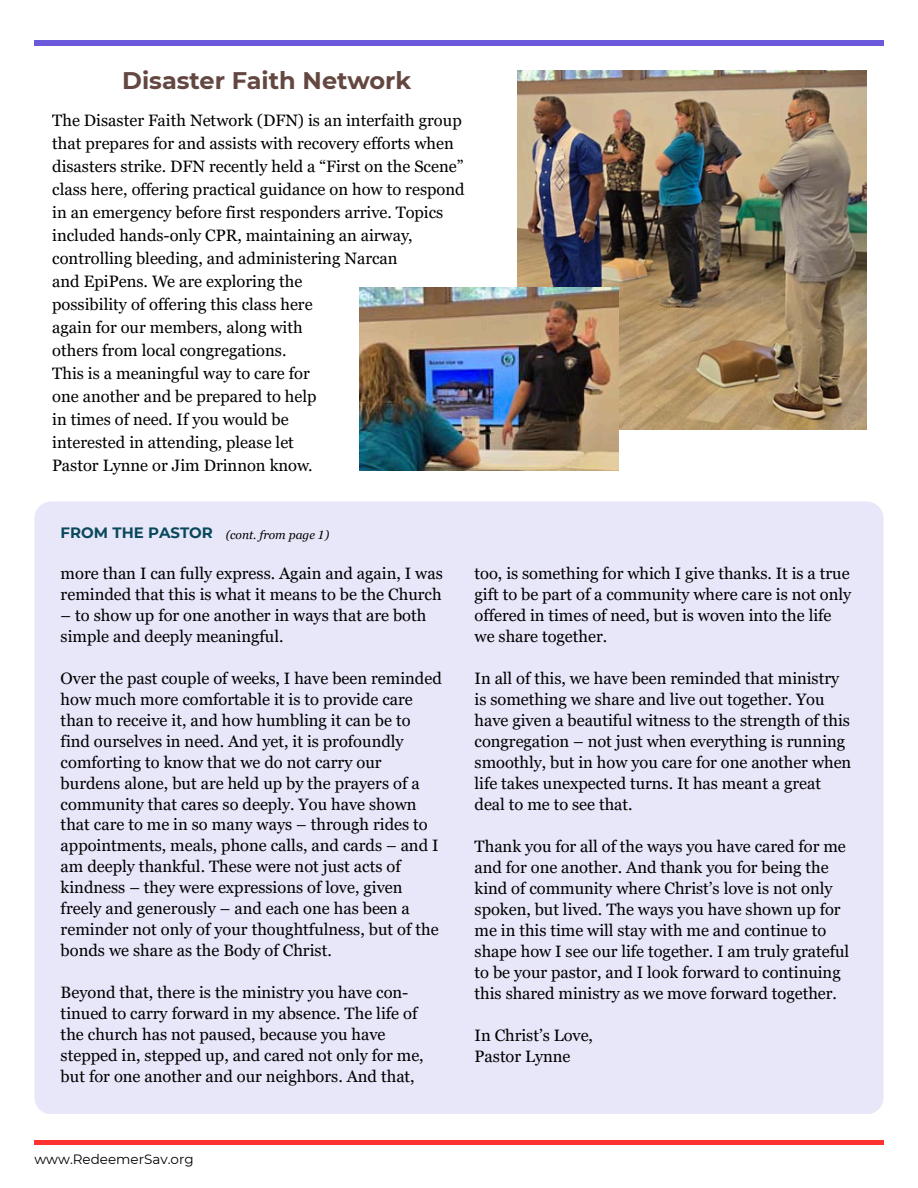
<style>
.page{position:relative;width:918px;height:1188px;background:#fff}
.page>*{position:absolute;margin:0;border:0;box-sizing:border-box;transform-origin:0 0}
.t1{font:700 24px "Montserrat";color:#634740}
.t2{font:16.5px/21px "Georgia Pro";color:#000}
.t3{font:700 15px "Montserrat";color:#08485b}
.t4{font:13.5px "Montserrat";color:#000}
.t5{font:italic 12px "Georgia Pro";color:#000}
</style>
<div class="page">
<div style="left:34px;top:1140px;width:850px;height:5px;background:#ff3131"></div>
<hr style="left:34px;top:41px;width:850px;height:4px;background:#6b59db">
<div style="left:34px;top:501px;width:850px;height:613px;background:#e8e6f9"></div>
<img style="left:517px;top:71px;width:349px;height:359px">
<img style="left:360px;top:287px;width:258px;height:184px">
<h1 class="t1" style="left:122px;top:65px;width:291px">Disaster Faith Network</h1>
<p class="t2" style="left:52px;top:109px;width:414px;line-height:23px">The Disaster Faith Network (DFN) is an interfaith group that prepares for and assists with recovery efforts when disasters strike. DFN recently held a “First on the Scene” class here, offering practical guidance on how to respond in an emergency before first responders arrive. Topics included hands-only CPR, maintaining an airway, controlling bleeding, and administering Narcan<br>and EpiPens. We are exploring the<br>possibility of offering this class here<br>again for our members, along with<br>others from local congregations.<br>This is a meaningful way to care for<br>one another and be prepared to help<br>in times of need. If you would be<br>interested in attending, please let<br>Pastor Lynne or Jim Drinnon know.</p>
<h2 class="t3" style="left:61px;top:524px;width:154px">FROM THE PASTOR</h2>
<p class="t5" style="left:226px;top:528px;width:105px">(cont. from page 1)</p>
<p class="t2" style="left:61px;top:562px;width:384px">more than I can fully express. Again and again, I was reminded that this is what it means to be the Church</p>
<p class="t2" style="left:61px;top:604px;width:367px">– to show up for one another in ways that are both simple and deeply meaningful.</p>
<p class="t2" style="left:61px;top:667px;width:383px">Over the past couple of weeks, I have been reminded how much more comfortable it is to provide care than to receive it, and how humbling it can be to find ourselves in need. And yet, it is profoundly comforting to know that we do not carry our burdens alone, but are held up by the prayers of a community that cares so deeply. You have shown that care to me in so many ways – through rides to appointments, meals, phone calls, and cards – and I am deeply thankful. These were not just acts of kindness – they were expressions of love, given freely and generously – and each one has been a reminder not only of your thoughtfulness, but of the bonds we share as the Body of Christ.</p>
<p class="t2" style="left:61px;top:982px;width:365px">Beyond that, there is the ministry you have con&shy;tinued to carry forward in my absence. The life of the church has not paused, because you have stepped in, stepped up, and cared not only for me, but for one another and our neighbors. And that,</p>
<p class="t2" style="left:475px;top:562px;width:378px">too, is something for which I give thanks. It is a true gift to be part of a community where care is not only offered in times of need, but is woven into the life we share together.</p>
<p class="t2" style="left:475px;top:667px;width:378px">In all of this, we have been reminded that ministry is something we share and live out together. You have given a beautiful witness to the strength of this congregation – not just when everything is running smoothly, but in how you care for one another when life takes unexpected turns. It has meant a great deal to me to see that.</p>
<p class="t2" style="left:475px;top:835px;width:376px">Thank you for all of the ways you have cared for me and for one another. And thank you for being the kind of community where Christ’s love is not only spoken, but lived. The ways you have shown up for me in this time will stay with me and continue to shape how I see our life together. I am truly grateful to be your pastor, and I look forward to continuing this shared ministry as we move forward together.</p>
<p class="t2" style="left:475px;top:1024px;width:120px">In Christ’s Love,<br>Pastor Lynne</p>
<h4 class="t4" style="left:34px;top:1151px;width:161px">www.RedeemerSav.org</h4>
</div>
